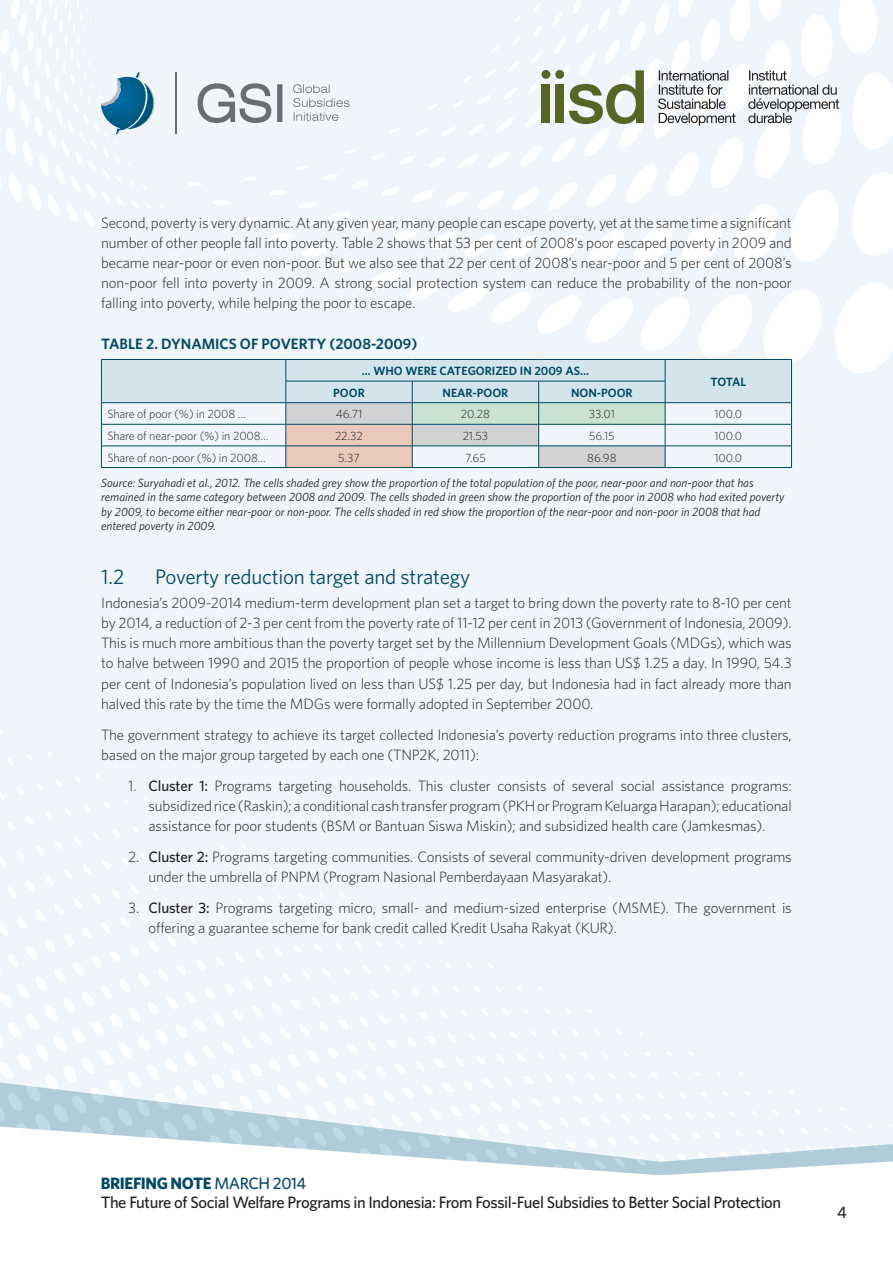
<style>
.page{position:relative;width:893px;height:1263px;background:#fff}
.page>*{position:absolute;margin:0;border:0;box-sizing:border-box;transform-origin:0 0}
.Subhead2{font:21px "Whitney";letter-spacing:-.01em;color:#004964}
.t1{font:500 16.5px/19.5px "Whitney";letter-spacing:-.025em;color:#231f20}
.Body_copy{font:300 15px/20.1px "Whitney";letter-spacing:-.01em;color:#231f20;text-align:justify}
.Table_Name{font:600 15px "Whitney";color:#004964}
.Source{font:italic 12px/14.4px "Whitney";color:#231f20}
.Body_copy-2{font:300 12px "Whitney";letter-spacing:-.01em;color:#231f20}
.Table_Name-2{font:600 12px "Whitney";color:#004964}
.s1{font-weight:500}
.s2{font-weight:700;color:#004964}
.s3{color:#004964}
</style>
<div class="page">
<div style="left:0;top:467px;width:893px;height:262px;background:#eff5fb"></div>
<div style="left:0;top:729px;width:893px;height:352px;background:#eff5fb"></div>
<svg style="left:0;top:1081px;width:893px;height:44px;fill:#eff5fb"></svg>
<svg style="left:0;top:1086px;width:346px;height:39px"></svg>
<svg style="left:0;top:1125px;width:893px;height:51px"></svg>
<svg style="left:0;top:0;width:893px;height:467px"></svg>
<hr style="left:101px;top:467px;width:185px;height:1px;background:#004964">
<hr style="left:286px;top:467px;width:126px;height:1px;background:#004964">
<hr style="left:412px;top:467px;width:127px;height:1px;background:#004964">
<hr style="left:539px;top:467px;width:126px;height:1px;background:#004964">
<hr style="left:665px;top:467px;width:127px;height:1px;background:#004964">
<p class="Body_copy" style="left:101px;top:212px;width:692px">Second, poverty is very dynamic. At any given year, many people can escape poverty, yet at the same time a significant number of other people fall into poverty. Table 2 shows that 53 per cent of 2008’s poor escaped poverty in 2009 and became near-poor or even non-poor. But we also see that 22 per cent of 2008’s near-poor and 5 per cent of 2008’s non-poor fell into poverty in 2009. A strong social protection system can reduce the probability of the non-poor falling into poverty, while helping the poor to escape.</p>
<p class="Table_Name" style="left:101px;top:334px;width:318px">TABLE 2. DYNAMICS OF POVERTY (2008-2009)</p>
<p class="Table_Name-2" style="left:362px;top:363px;width:229px">… WHO WERE CATEGORIZED IN 2009 AS…</p>
<p class="Table_Name-2" style="left:711px;top:374px;width:37px">TOTAL</p>
<p class="Table_Name-2" style="left:333px;top:384px;width:33px">POOR</p>
<p class="Table_Name-2" style="left:443px;top:384px;width:67px">NEAR-POOR</p>
<p class="Table_Name-2" style="left:571px;top:384px;width:63px">NON-POOR</p>
<p class="Body_copy-2" style="left:107px;top:406px;width:140px">Share of poor (%) in 2008 …</p>
<p class="Body_copy-2" style="left:336px;top:406px;width:28px">46.71</p>
<p class="Body_copy-2" style="left:461px;top:406px;width:31px">20.28</p>
<p class="Body_copy-2" style="left:589px;top:406px;width:28px">33.01</p>
<p class="Body_copy-2" style="left:714px;top:406px;width:29px">100.0</p>
<p class="Body_copy-2" style="left:107px;top:428px;width:163px">Share of near-poor (%) in 2008…</p>
<p class="Body_copy-2" style="left:335px;top:428px;width:29px">22.32</p>
<p class="Body_copy-2" style="left:463px;top:428px;width:27px">21.53</p>
<p class="Body_copy-2" style="left:589px;top:428px;width:27px">56.15</p>
<p class="Body_copy-2" style="left:714px;top:428px;width:29px">100.0</p>
<p class="Body_copy-2" style="left:107px;top:449px;width:160px">Share of non-poor (%) in 2008…</p>
<p class="Body_copy-2" style="left:338px;top:449px;width:23px">5.37</p>
<p class="Body_copy-2" style="left:465px;top:449px;width:22px">7.65</p>
<p class="Body_copy-2" style="left:587px;top:449px;width:31px">86.98</p>
<p class="Body_copy-2" style="left:714px;top:449px;width:29px">100.0</p>
<p class="Source" style="left:101px;top:475px;width:685px">Source: Suryahadi et al., 2012. The cells shaded grey show the proportion of the total population of the poor, near-poor and non-poor that has remained in the same category between 2008 and 2009. The cells shaded in green show the proportion of the poor in 2008 who had exited poverty by 2009, to become either near-poor or non-poor. The cells shaded in red show the proportion of the near-poor and non-poor in 2008 that had entered poverty in 2009.</p>
<p class="Subhead2" style="left:101px;top:562px;width:25px">1.2</p>
<p class="Subhead2" style="left:155px;top:562px;width:316px">Poverty reduction target and strategy</p>
<p class="Body_copy" style="left:101px;top:592px;width:692px">Indonesia’s 2009-2014 medium-term development plan set a target to bring down the poverty rate to 8-10 per cent by 2014, a reduction of 2-3 per cent from the poverty rate of 11-12 per cent in 2013 (Government of Indonesia, 2009).<br>This is much more ambitious than the poverty target set by the Millennium Development Goals (MDGs), which was to halve between 1990 and 2015 the proportion of people whose income is less than US$ 1.25 a day. In 1990, 54.3 per cent of Indonesia’s population lived on less than US$ 1.25 per day, but Indonesia had in fact already more than halved this rate by the time the MDGs were formally adopted in September 2000.</p>
<p class="Body_copy" style="left:101px;top:724px;width:692px">The government strategy to achieve its target collected Indonesia’s poverty reduction programs into three clusters, based on the major group targeted by each one (TNP2K, 2011):</p>
<p class="Body_copy" style="left:148px;top:775px;width:645px;text-indent:-20px">1. <span class="s1">Cluster 1:</span> Programs targeting households. This cluster consists of several social assistance programs: subsidized rice (Raskin); a conditional cash transfer program (PKH or Program Keluarga Harapan); educational assistance for poor students (BSM or Bantuan Siswa Miskin); and subsidized health care (Jamkesmas).</p>
<p class="Body_copy" style="left:148px;top:846px;width:645px;text-indent:-20px">2. <span class="s1">Cluster 2:</span> Programs targeting communities. Consists of several community-driven development programs under the umbrella of PNPM (Program Nasional Pemberdayaan Masyarakat).</p>
<p class="Body_copy" style="left:148px;top:897px;width:645px;text-indent:-20px">3. <span class="s1">Cluster 3:</span> Programs targeting micro, small- and medium-sized enterprise (MSME). The government is offering a guarantee scheme for bank credit called Kredit Usaha Rakyat (KUR).</p>
<p class="t1" style="left:101px;top:1173px;width:682px"><span class="s2">BRIEFING NOTE</span> <span class="s3">MARCH 2014<br></span>The Future of Social Welfare Programs in Indonesia: From Fossil-Fuel Subsidies to Better Social Protection</p>
<p class="t1" style="left:837px;top:1202px;width:11px">4</p>
</div>
